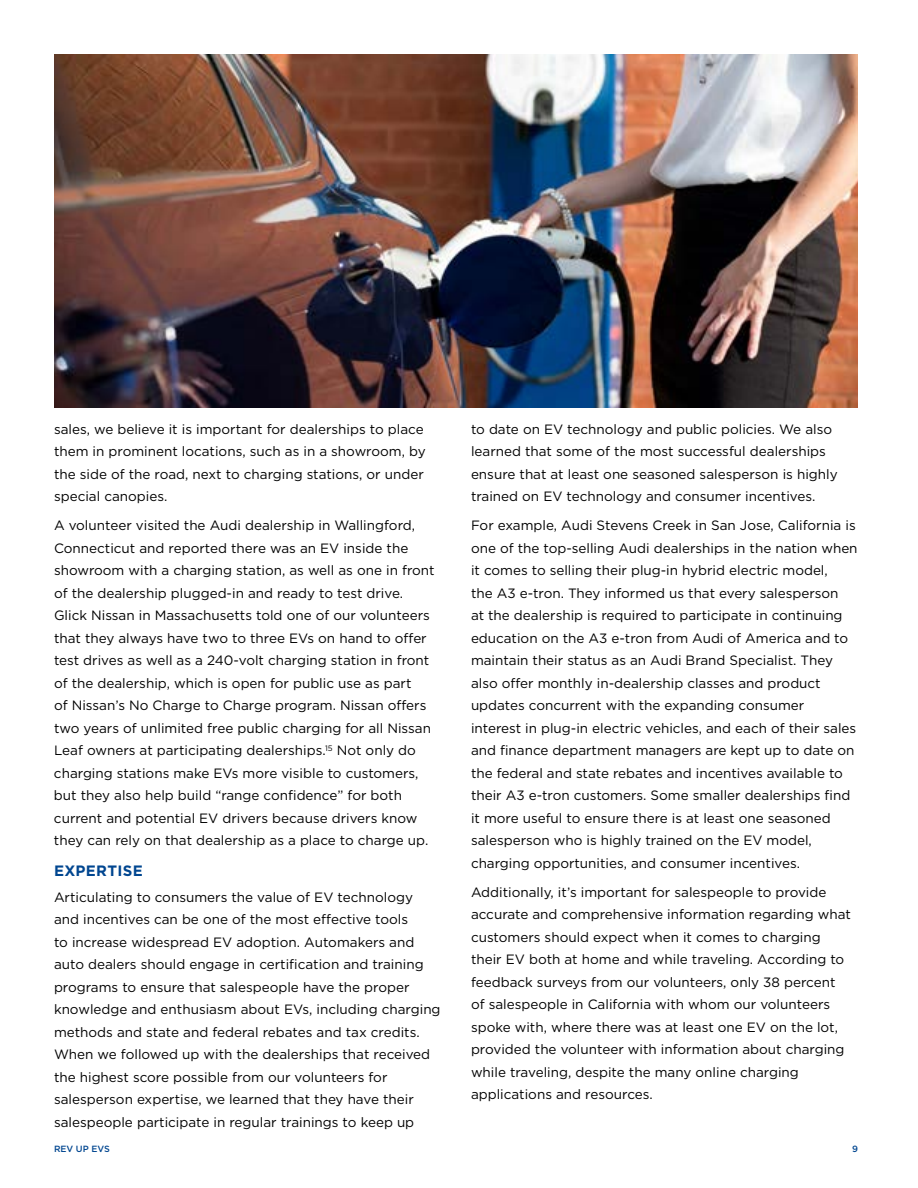
<style>
.page{position:relative;width:918px;height:1188px;background:#fff}
.page>*{position:absolute;margin:0;border:0;box-sizing:border-box;transform-origin:0 0}
.t1{font:700 15px "Gotham";letter-spacing:.02em;color:#004690}
.t2{font:13.5px/22.5px "Gotham";color:#000}
.t3{font:500 9px "Gotham";color:#004690}
</style>
<div class="page">
<img style="left:54px;top:54px;width:804px;height:353px">
<p class="t2" style="left:54px;top:417px;width:373px">sales, we believe it is important for dealerships to place them in prominent locations, such as in a showroom, by the side of the road, next to charging stations, or under special canopies.</p>
<p class="t2" style="left:54px;top:514px;width:382px">A volunteer visited the Audi dealership in Wallingford, Connecticut and reported there was an EV inside the showroom with a charging station, as well as one in front of the dealership plugged-in and ready to test drive.<br>Glick Nissan in Massachusetts told one of our volunteers that they always have two to three EVs on hand to offer test drives as well as a 240-volt charging station in front of the dealership, which is open for public use as part<br>of Nissan’s No Charge to Charge program. Nissan offers two years of unlimited free public charging for all Nissan Leaf owners at participating dealerships.<sup>15</sup> Not only do charging stations make EVs more visible to customers, but they also help build “range confidence” for both current and potential EV drivers because drivers know they can rely on that dealership as a place to charge up.</p>
<p class="t1" style="left:54px;top:862px;width:90px">EXPERTISE</p>
<p class="t2" style="left:54px;top:885px;width:388px">Articulating to consumers the value of EV technology and incentives can be one of the most effective tools<br>to increase widespread EV adoption. Automakers and auto dealers should engage in certification and training programs to ensure that salespeople have the proper knowledge and enthusiasm about EVs, including charging methods and state and federal rebates and tax credits.<br>When we followed up with the dealerships that received the highest score possible from our volunteers for salesperson expertise, we learned that they have their salespeople participate in regular trainings to keep up</p>
<p class="t2" style="left:471px;top:417px;width:368px">to date on EV technology and public policies. We also learned that some of the most successful dealerships ensure that at least one seasoned salesperson is highly trained on EV technology and consumer incentives.</p>
<p class="t2" style="left:471px;top:514px;width:388px">For example, Audi Stevens Creek in San Jose, California is one of the top-selling Audi dealerships in the nation when it comes to selling their plug-in hybrid electric model,<br>the A3 e-tron. They informed us that every salesperson<br>at the dealership is required to participate in continuing education on the A3 e-tron from Audi of America and to maintain their status as an Audi Brand Specialist. They also offer monthly in-dealership classes and product updates concurrent with the expanding consumer interest in plug-in electric vehicles, and each of their sales and finance department managers are kept up to date on the federal and state rebates and incentives available to their A3 e-tron customers. Some smaller dealerships find it more useful to ensure there is at least one seasoned salesperson who is highly trained on the EV model, charging opportunities, and consumer incentives.</p>
<p class="t2" style="left:471px;top:880px;width:381px">Additionally, it’s important for salespeople to provide accurate and comprehensive information regarding what customers should expect when it comes to charging their EV both at home and while traveling. According to feedback surveys from our volunteers, only 38 percent of salespeople in California with whom our volunteers spoke with, where there was at least one EV on the lot, provided the volunteer with information about charging while traveling, despite the many online charging applications and resources.</p>
<p class="t3" style="left:54px;top:1143px;width:57px">REV UP EVS</p>
<p class="t3" style="left:852px;top:1143px;width:7px">9</p>
</div>
